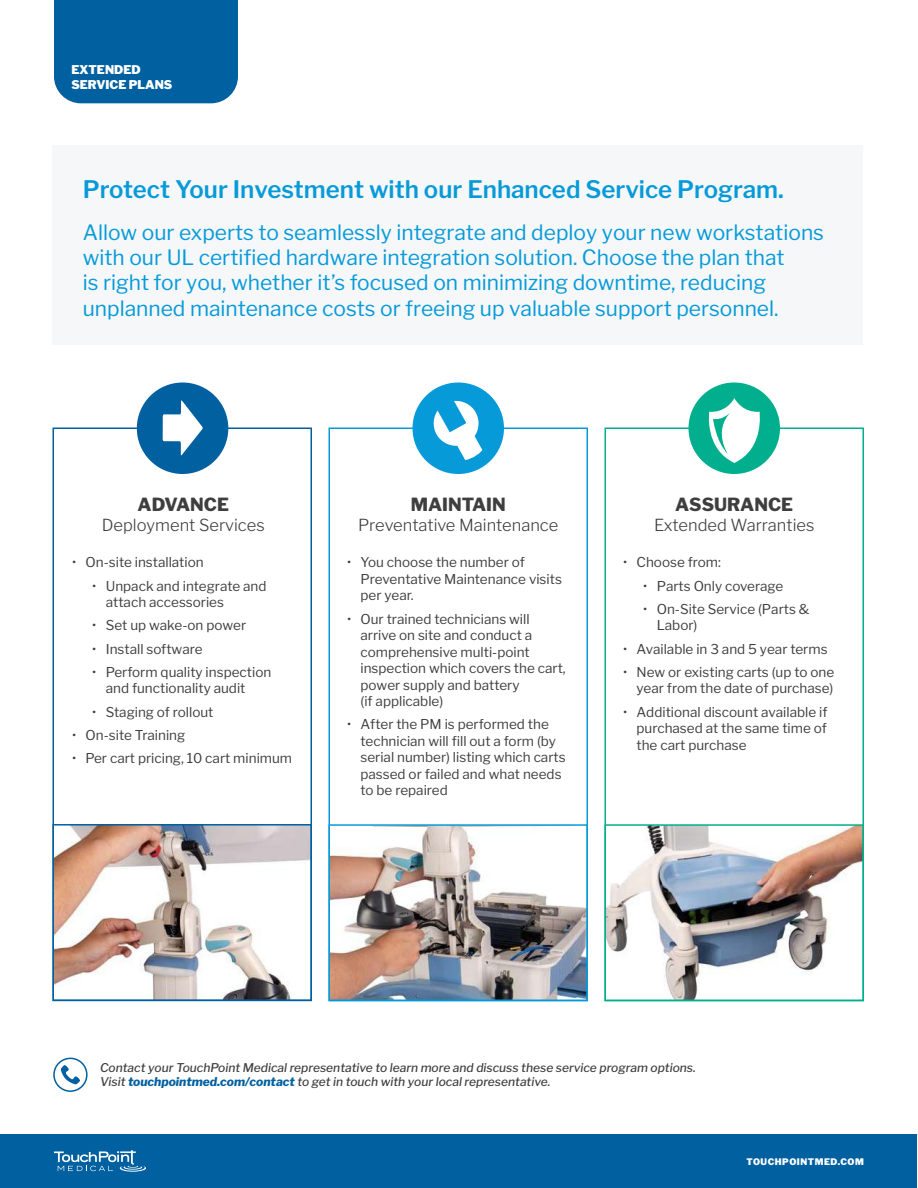
<style>
.page{position:relative;width:918px;height:1188px;background:#fff}
.page>*{position:absolute;margin:0;border:0;box-sizing:border-box;transform-origin:0 0}
.t1{font:600 24px "Libre Franklin";color:#069ad9}
.t2{font:21px/25.2px "Libre Franklin";color:#069ad9}
.t3{font:800 18px "Libre Franklin";color:#3e3e3f}
.t4{font:300 16.5px "Libre Franklin";color:#3e3e3f}
.t5{font:13.5px/16.5px "Libre Franklin";color:#3e3e3f}
.t6{font:italic 500 12px/14.4px "Libre Franklin";color:#3e3e3f}
.t7{font:900 12px/14.4px "Libre Franklin";color:#fff}
.t8{font:900 9px "Libre Franklin";letter-spacing:.06em;color:#fff}
.s1{font-weight:800;color:#0060a0}
</style>
<div class="page">
<div style="left:0;top:1134px;width:917px;height:54px;background:#0060a0"></div>
<svg style="left:54px;top:1150px;width:92px;height:22px"></svg>
<img style="left:55px;top:827px;width:254px;height:171px">
<img style="left:331px;top:827px;width:254px;height:171px">
<img style="left:607px;top:827px;width:254px;height:171px">
<div style="left:52px;top:146px;width:811px;height:199px;background:#f5f7f9"></div>
<div style="left:54px;top:0;width:184px;height:103px;background:#0060a0"></div>
<div style="left:52px;top:428px;width:260px;height:573px;border:2px solid #0060a0"></div>
<div style="left:328px;top:428px;width:260px;height:573px;border:2px solid #069ad9"></div>
<div style="left:604px;top:428px;width:260px;height:573px;border:2px solid #01af8e"></div>
<div style="left:137px;top:382px;width:91px;height:92px;background:#0060a0;border-radius:50%"></div>
<svg style="left:163px;top:400px;width:40px;height:56px"></svg>
<div style="left:412px;top:382px;width:92px;height:92px;background:#069ad9;border-radius:50%"></div>
<svg style="left:433px;top:400px;width:50px;height:60px"></svg>
<div style="left:688px;top:382px;width:92px;height:92px;background:#01af8e;border-radius:50%"></div>
<svg style="left:704px;top:398px;width:61px;height:65px"></svg>
<div style="left:53px;top:1058px;width:35px;height:34px;border:2px solid #0060a0;border-radius:50%"></div>
<svg style="left:61px;top:1065px;width:19px;height:19px"></svg>
<p class="t7" style="left:71px;top:63px;width:102px">EXTENDED<br>SERVICE PLANS</p>
<h1 class="t1" style="left:83px;top:175px;width:702px">Protect Your Investment with our Enhanced Service Program.</h1>
<p class="t2" style="left:83px;top:220px;width:743px">Allow our experts to seamlessly integrate and deploy your new workstations with our UL certified hardware integration solution. Choose the plan that<br>is right for you, whether it’s focused on minimizing downtime, reducing unplanned maintenance costs or freeing up valuable support personnel.</p>
<h3 class="t3" style="left:138px;top:493px;width:93px">ADVANCE</h3>
<p class="t4" style="left:102px;top:515px;width:164px">Deployment Services</p>
<p class="t5" style="left:72px;top:554px;width:133px">• On-site installation</p>
<p class="t5" style="left:106px;top:577px;width:162px;text-indent:-13px">• Unpack and integrate and attach accessories</p>
<p class="t5" style="left:92px;top:617px;width:155px">• Set up wake-on power</p>
<p class="t5" style="left:92px;top:640px;width:112px">• Install software</p>
<p class="t5" style="left:106px;top:664px;width:167px;text-indent:-13px">• Perform quality inspection and functionality audit</p>
<p class="t5" style="left:92px;top:703px;width:123px">• Staging of rollout</p>
<p class="t5" style="left:72px;top:727px;width:115px">• On-site Training</p>
<p class="t5" style="left:72px;top:750px;width:222px">• Per cart pricing, 10 cart minimum</p>
<h3 class="t3" style="left:411px;top:493px;width:96px">MAINTAIN</h3>
<p class="t4" style="left:358px;top:515px;width:202px">Preventative Maintenance</p>
<p class="t5" style="left:361px;top:554px;width:203px;text-indent:-14px">• You choose the number of<br>Preventative Maintenance visits per year.</p>
<p class="t5" style="left:361px;top:610px;width:207px;text-indent:-14px">• Our trained technicians will arrive on site and conduct a comprehensive multi-point inspection which covers the cart, power supply and battery<br>(if applicable)</p>
<p class="t5" style="left:361px;top:716px;width:207px;text-indent:-14px">• After the PM is performed the technician will fill out a form (by serial number) listing which carts passed or failed and what needs to be repaired</p>
<h3 class="t3" style="left:675px;top:493px;width:119px">ASSURANCE</h3>
<p class="t4" style="left:654px;top:515px;width:162px">Extended Warranties</p>
<p class="t5" style="left:623px;top:554px;width:100px">• Choose from:</p>
<p class="t5" style="left:643px;top:577px;width:142px">• Parts Only coverage</p>
<p class="t5" style="left:657px;top:601px;width:154px;text-indent:-14px">• On-Site Service (Parts &amp;<br>Labor)</p>
<p class="t5" style="left:623px;top:640px;width:206px">• Available in 3 and 5 year terms</p>
<p class="t5" style="left:623px;top:664px;width:213px;text-align:right">• New or existing carts (up to one year from the date of purchase)</p>
<p class="t5" style="left:637px;top:703px;width:193px;text-align:justify;text-indent:-14px">• Additional discount available if purchased at the same time of the cart purchase</p>
<p class="t6" style="left:100px;top:1060px;width:597px">Contact your TouchPoint Medical representative to learn more and discuss these service program options.<br>Visit <span class="s1">touchpointmed.com/contact</span> to get in touch with your local representative.</p>
<p class="t8" style="left:747px;top:1157px;width:119px">TOUCHPOINTMED.COM</p>
</div>
